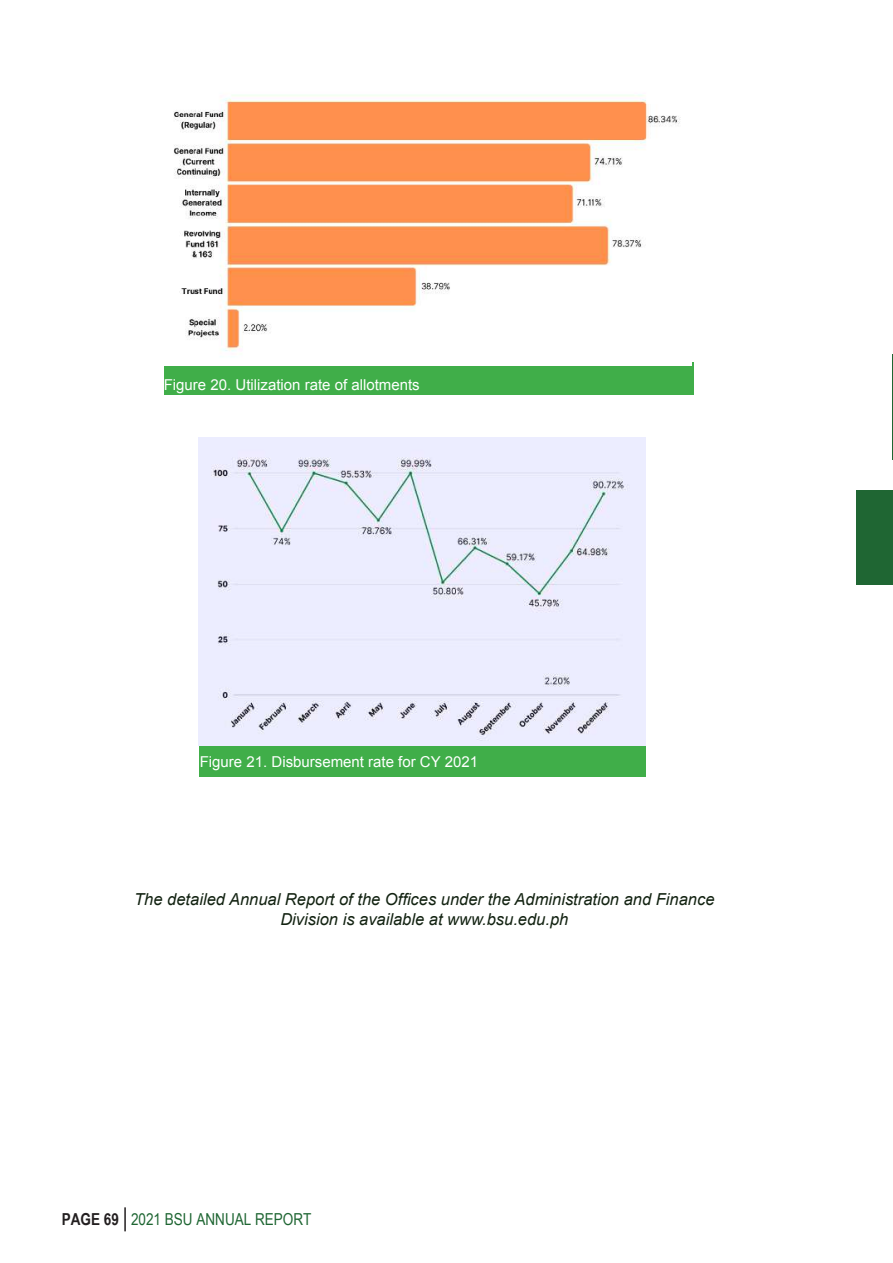
<style>
.page{position:relative;width:893px;height:1263px;background:#fff}
.page>*{position:absolute;margin:0;border:0;box-sizing:border-box;transform-origin:0 0}
.t1{font:italic 16.5px/19.8px "Arial";color:#122211;text-align:center}
.t2{font:16.5px "Arial Narrow Special G1";color:#1f6633}
.t3{font:15px "Arial";color:#fff}
.s1{font-weight:700;color:#231f20}
</style>
<div class="page">
<div style="left:200px;top:738px;width:446px;height:39px;background:#40ae49"></div>
<div style="left:164px;top:362px;width:530px;height:33px;background:#40ae49"></div>
<img style="left:198px;top:438px;width:447px;height:308px">
<img style="left:164px;top:94px;width:528px;height:272px">
<hr style="left:124px;top:1207px;width:2px;height:24px;background:#231f20">
<hr style="left:892px;top:354px;width:1px;height:106px;background:#1f6633">
<div style="left:857px;top:490px;width:36px;height:95px;background:#1f6633"></div>
<p class="t3" style="left:164px;top:374px;width:257px">Figure 20. Utilization rate of allotments</p>
<p class="t3" style="left:200px;top:751px;width:280px">Figure 21. Disbursement rate for CY 2021</p>
<p class="t1" style="left:134px;top:890px;width:582px">The detailed Annual Report of the Offices under the Administration and Finance<br>Division is available at www.bsu.edu.ph</p>
<p class="t2" style="left:62px;top:1209px;width:251px"><span class="s1">PAGE 69</span> 2021 BSU ANNUAL REPORT</p>
</div>
